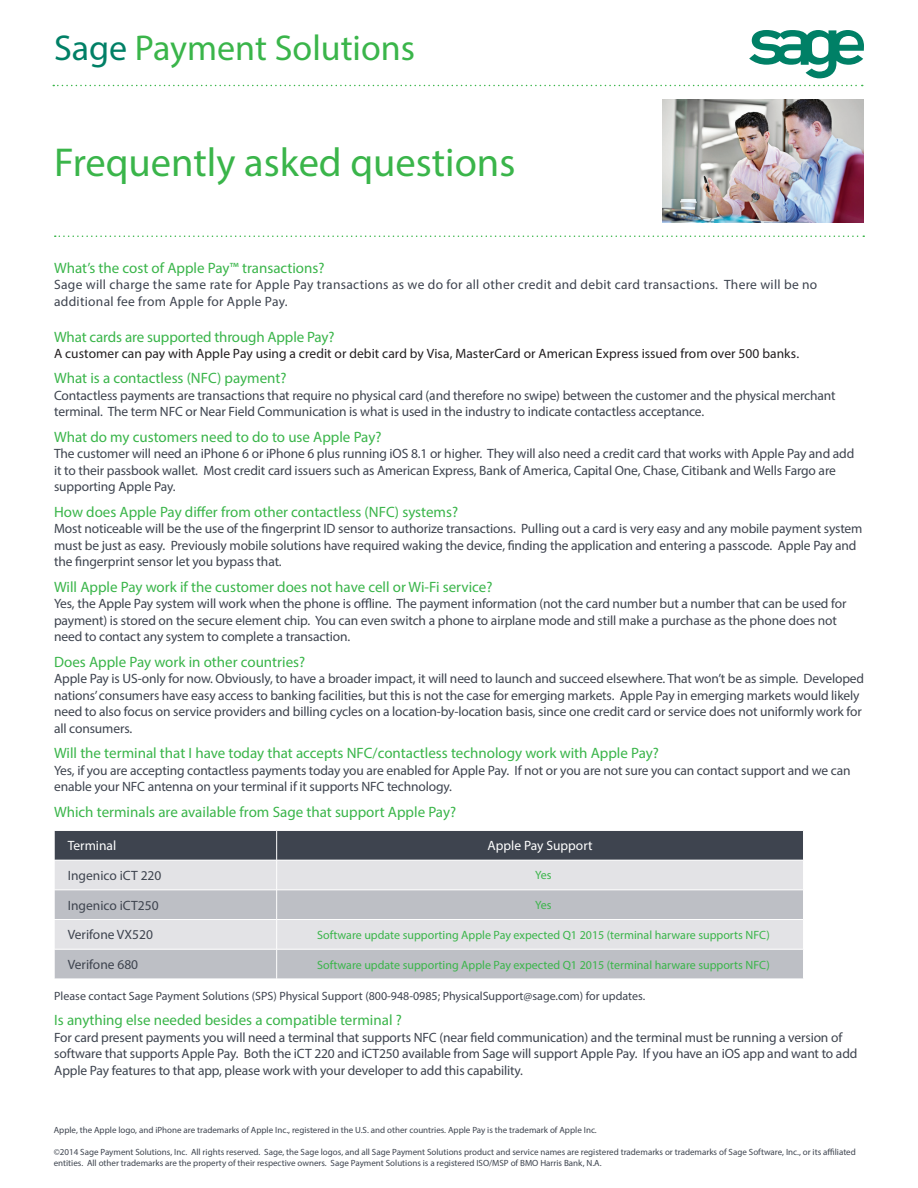
<style>
.page{position:relative;width:918px;height:1188px;background:#fff}
.page>*{position:absolute;margin:0;border:0;box-sizing:border-box;transform-origin:0 0}
.Headline_two{font:40.5px "Myriad Pro";color:#3ab54a}
.Product_Name_-p1{font:36px "Myriad Pro";color:#3ab54a}
.Subhead{font:15px "Myriad Pro";color:#3ab54a}
.Body_copy{font:13.5px/16.5px "Myriad Pro";letter-spacing:-.01em;color:#3e444f}
.Subhead-2{font:13.5px/16.5px "Myriad Pro";letter-spacing:-.01em;color:#3e444f}
.Body_copy-2{font:13.5px/16.5px "Myriad Pro";letter-spacing:.02em;color:#3e444f}
.Body_copy-3{font:13.5px "Myriad Pro";letter-spacing:.005em;color:#231f20}
.Subhead-3{font:13.5px "Myriad Pro";color:#fff}
.Body_copy-4{font:12px "Myriad Pro";color:#3ab54a}
.Copyright{font:12px "Myriad Pro";color:#3e444f}
.Copyright-2{font:9px/10.8px "Myriad Pro";color:#3e444f}
.s1{color:#008066}
</style>
<div class="page">
<svg style="left:53px;top:85px;width:810px;height:1px"></svg>
<svg style="left:55px;top:235px;width:809px;height:2px"></svg>
<img style="left:662px;top:99px;width:202px;height:124px">
<svg style="left:749px;top:30px;width:115px;height:48px"></svg>
<div style="left:55px;top:861px;width:748px;height:29px;background:#e3e3e6"></div>
<svg style="left:55px;top:891px;width:748px;height:88px;background:#cacbd0"></svg>
<svg style="left:54px;top:830px;width:750px;height:30px;background:#474d57"></svg>
<hr style="left:276px;top:860px;width:1px;height:30px;background:#fff">
<hr style="left:54px;top:919px;width:223px;height:1px;background:#fff">
<svg style="left:54px;top:890px;width:1px;height:29px"></svg>
<hr style="left:277px;top:919px;width:527px;height:1px;background:#fff">
<svg style="left:276px;top:891px;width:1px;height:58px"></svg>
<hr style="left:54px;top:949px;width:223px;height:1px;background:#fff">
<hr style="left:277px;top:949px;width:527px;height:1px;background:#fff">
<hr style="left:276px;top:949px;width:1px;height:30px;background:#fff">
<p class="Product_Name_-p1" style="left:54px;top:26px;width:363px"><span class="s1">Sage</span> Payment Solutions</p>
<p class="Headline_two" style="left:54px;top:137px;width:463px">Frequently asked questions</p>
<p class="Subhead" style="left:54px;top:258px;width:272px">What’s the cost of Apple Pay™ transactions?</p>
<p class="Body_copy-2" style="left:54px;top:276px;width:765px">Sage will charge the same rate for Apple Pay transactions as we do for all other credit and debit card transactions. There will be no additional fee from Apple for Apple Pay.</p>
<p class="Subhead" style="left:54px;top:327px;width:282px">What cards are supported through Apple Pay?</p>
<p class="Body_copy-3" style="left:54px;top:345px;width:747px">A customer can pay with Apple Pay using a credit or debit card by Visa, MasterCard or American Express issued from over 500 banks.</p>
<p class="Subhead" style="left:54px;top:369px;width:234px">What is a contactless (NFC) payment?</p>
<p class="Body_copy" style="left:54px;top:387px;width:783px">Contactless payments are transactions that require no physical card (and therefore no swipe) between the customer and the physical merchant terminal. The term NFC or Near Field Communication is what is used in the industry to indicate contactless acceptance.</p>
<p class="Subhead" style="left:54px;top:428px;width:329px">What do my customers need to do to use Apple Pay?</p>
<p class="Body_copy" style="left:54px;top:445px;width:802px">The customer will need an iPhone 6 or iPhone 6 plus running iOS 8.1 or higher. They will also need a credit card that works with Apple Pay and add it to their passbook wallet. Most credit card issuers such as American Express, Bank of America, Capital One, Chase, Citibank and Wells Fargo are supporting Apple Pay.</p>
<p class="Subhead" style="left:54px;top:503px;width:406px">How does Apple Pay differ from other contactless (NFC) systems?</p>
<p class="Body_copy" style="left:54px;top:520px;width:810px">Most noticeable will be the use of the fingerprint ID sensor to authorize transactions. Pulling out a card is very easy and any mobile payment system must be just as easy. Previously mobile solutions have required waking the device, finding the application and entering a passcode. Apple Pay and the fingerprint sensor let you bypass that.</p>
<p class="Subhead" style="left:54px;top:578px;width:440px">Will Apple Pay work if the customer does not have cell or Wi-Fi service?</p>
<p class="Body_copy" style="left:54px;top:595px;width:794px">Yes, the Apple Pay system will work when the phone is offline. The payment information (not the card number but a number that can be used for payment) is stored on the secure element chip. You can even switch a phone to airplane mode and still make a purchase as the phone does not need to contact any system to complete a transaction.</p>
<p class="Subhead" style="left:54px;top:653px;width:253px">Does Apple Pay work in other countries?</p>
<p class="Body_copy" style="left:54px;top:670px;width:812px">Apple Pay is US-only for now. Obviously, to have a broader impact, it will need to launch and succeed elsewhere. That won’t be as simple. Developed nations’ consumers have easy access to banking facilities, but this is not the case for emerging markets. Apple Pay in emerging markets would likely need to also focus on service providers and billing cycles on a location-by-location basis, since one credit card or service does not uniformly work for all consumers.</p>
<p class="Subhead" style="left:54px;top:744px;width:606px">Will the terminal that I have today that accepts NFC/contactless technology work with Apple Pay?</p>
<p class="Body_copy" style="left:54px;top:762px;width:798px">Yes, if you are accepting contactless payments today you are enabled for Apple Pay. If not or you are not sure you can contact support and we can enable your NFC antenna on your terminal if it supports NFC technology.</p>
<p class="Subhead" style="left:54px;top:803px;width:404px">Which terminals are available from Sage that support Apple Pay?</p>
<p class="Subhead-3" style="left:68px;top:837px;width:50px">Terminal</p>
<p class="Subhead-3" style="left:488px;top:837px;width:106px">Apple Pay Support</p>
<p class="Body_copy" style="left:68px;top:867px;width:95px">Ingenico iCT 220</p>
<p class="Body_copy-4" style="left:535px;top:868px;width:18px">Yes</p>
<p class="Body_copy" style="left:68px;top:897px;width:92px">Ingenico iCT250</p>
<p class="Body_copy-4" style="left:535px;top:898px;width:18px">Yes</p>
<p class="Body_copy" style="left:68px;top:926px;width:87px">Verifone VX520</p>
<p class="Body_copy-4" style="left:317px;top:927px;width:454px">Software update supporting Apple Pay expected Q1 2015 (terminal harware supports NFC)</p>
<p class="Body_copy" style="left:68px;top:956px;width:72px">Verifone 680</p>
<p class="Body_copy-4" style="left:317px;top:957px;width:454px">Software update supporting Apple Pay expected Q1 2015 (terminal harware supports NFC)</p>
<p class="Copyright" style="left:54px;top:988px;width:592px">Please contact Sage Payment Solutions (SPS) Physical Support (800-948-0985; PhysicalSupport@sage.com) for updates.</p>
<p class="Subhead" style="left:54px;top:1011px;width:349px">Is anything else needed besides a compatible terminal ?</p>
<p class="Subhead-2" style="left:54px;top:1029px;width:805px">For card present payments you will need a terminal that supports NFC (near field communication) and the terminal must be running a version of software that supports Apple Pay. Both the iCT 220 and iCT250 available from Sage will support Apple Pay. If you have an iOS app and want to add<br>Apple Pay features to that app, please work with your developer to add this capability.</p>
<p class="Copyright-2" style="left:54px;top:1125px;width:545px">Apple, the Apple logo, and iPhone are trademarks of Apple Inc., registered in the U.S. and other countries. Apple Pay is the trademark of Apple Inc.</p>
<p class="Copyright-2" style="left:54px;top:1146px;width:804px">©2014 Sage Payment Solutions, Inc. All rights reserved. Sage, the Sage logos, and all Sage Payment Solutions product and service names are registered trademarks or trademarks of Sage Software, Inc., or its affiliated entities. All other trademarks are the property of their respective owners. Sage Payment Solutions is a registered ISO/MSP of BMO Harris Bank, N.A.</p>
</div>
